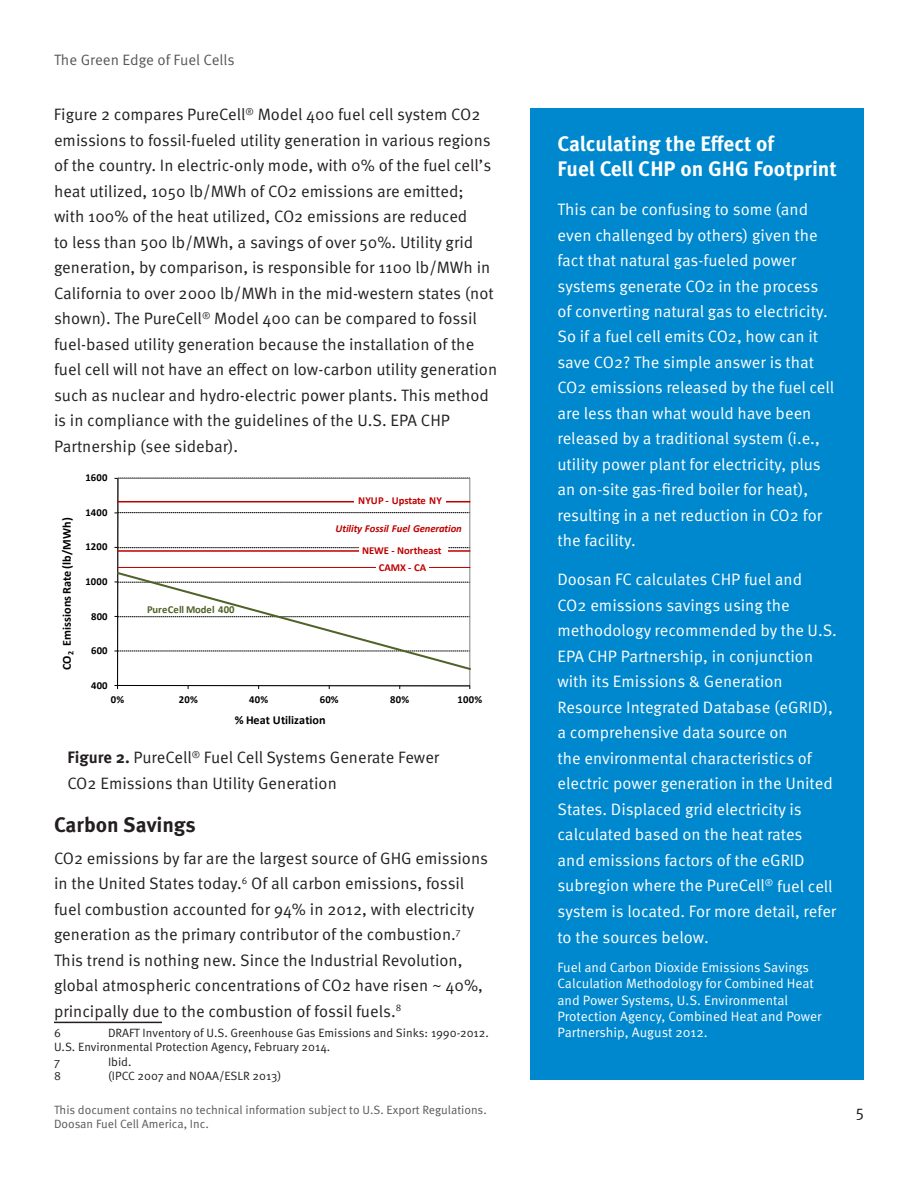
<style>
.page{position:relative;width:918px;height:1188px;background:#fff}
.page>*{position:absolute;margin:0;border:0;box-sizing:border-box;transform-origin:0 0}
.t1{font:700 21px/25.2px "Meta Pro";color:#fff}
.t2{font:700 21px "Meta Pro";color:#231f20}
.t3{font:16.5px/25.5px "Meta Pro";color:#231f20}
.t4{font:16.5px/25.5px "Meta Pro";color:#fff}
.t5{font:15px "Meta Pro";color:#57585a}
.t6{font:13.5px/16.2px "Meta Pro";color:#fff}
.t7{font:700 12.15px "Calibri";letter-spacing:.005em;color:#000}
.t8{font:12px/14.4px "Meta Pro";color:#231f20}
.t9{font:12px/14.4px "Meta Pro";color:#57585a}
.t10{font:700 10.65px "Calibri";letter-spacing:.015em;color:#000}
.t11{font:700 10.65px/17.5px "Calibri";letter-spacing:-.005em;color:#c00000;text-align:center}
.t12{font:italic 700 10.65px "Calibri";letter-spacing:-.01em;color:#c00000}
.t13{font:700 10.65px "Calibri";letter-spacing:-.005em;color:#4f6228}
.s1{font-weight:700}
</style>
<div class="page">
<hr style="left:54px;top:1022px;width:108px;height:1px;background:#231f20">
<svg style="left:114px;top:478px;width:357px;height:211px"></svg>
<hr style="left:118px;top:550px;width:352px;height:2px;background:#c00000">
<hr style="left:118px;top:501px;width:352px;height:1px;background:#c00000">
<div style="left:354px;top:492px;width:92px;height:16px;background:#fff"></div>
<div style="left:359px;top:541px;width:89px;height:17px;background:#fff"></div>
<div style="left:376px;top:559px;width:53px;height:15px;background:#fff"></div>
<div style="left:530px;top:108px;width:334px;height:972px;background:#0088ce"></div>
<p class="t5" style="left:54px;top:51px;width:182px">The Green Edge of Fuel Cells</p>
<p class="t3" style="left:54px;top:102px;width:445px">Figure 2 compares PureCell<sup>®</sup> Model 400 fuel cell system CO2 emissions to fossil-fueled utility generation in various regions of the country. In electric-only mode, with 0% of the fuel cell’s heat utilized, 1050 lb/MWh of CO2 emissions are emitted; with 100% of the heat utilized, CO2 emissions are reduced<br>to less than 500 lb/MWh, a savings of over 50%. Utility grid generation, by comparison, is responsible for 1100 lb/MWh in California to over 2000 lb/MWh in the mid-western states (not shown). The PureCell<sup>®</sup> Model 400 can be compared to fossil fuel-based utility generation because the installation of the fuel cell will not have an effect on low-carbon utility generation such as nuclear and hydro-electric power plants. This method is in compliance with the guidelines of the U.S. EPA CHP Partnership (see sidebar).</p>
<p class="t7" style="left:58px;top:670px;width:154px;rotate:-90deg">CO<sub>2</sub> Emissions Rate (lb/MWh)</p>
<p class="t10" style="left:85px;top:470px;width:24px">1600</p>
<p class="t10" style="left:85px;top:505px;width:24px">1400</p>
<p class="t10" style="left:85px;top:539px;width:24px">1200</p>
<p class="t10" style="left:85px;top:574px;width:24px">1000</p>
<p class="t10" style="left:91px;top:608px;width:18px">800</p>
<p class="t10" style="left:91px;top:643px;width:18px">600</p>
<p class="t10" style="left:91px;top:678px;width:18px">400</p>
<p class="t13" style="left:147px;top:602px;width:89px">PureCell Model 400</p>
<p class="t11" style="left:358px;top:492px;width:85px">NYUP - Upstate NY</p>
<p class="t12" style="left:335px;top:521px;width:128px">Utility Fossil Fuel Generation</p>
<p class="t11" style="left:362px;top:541px;width:81px">NEWE - Northeast<br>CAMX - CA</p>
<p class="t10" style="left:111px;top:692px;width:15px">0%</p>
<p class="t10" style="left:179px;top:692px;width:20px">20%</p>
<p class="t10" style="left:249px;top:692px;width:20px">40%</p>
<p class="t10" style="left:320px;top:692px;width:20px">60%</p>
<p class="t10" style="left:390px;top:692px;width:20px">80%</p>
<p class="t10" style="left:458px;top:692px;width:26px">100%</p>
<p class="t7" style="left:235px;top:712px;width:92px">% Heat Utilization</p>
<p class="t3" style="left:68px;top:745px;width:373px"><span class="s1">Figure 2.</span> PureCell<sup>®</sup> Fuel Cell Systems Generate Fewer<br>CO2 Emissions than Utility Generation</p>
<p class="t2" style="left:54px;top:811px;width:143px">Carbon Savings</p>
<p class="t3" style="left:54px;top:846px;width:435px">CO2 emissions by far are the largest source of GHG emissions in the United States today.<sup>6</sup> Of all carbon emissions, fossil fuel combustion accounted for 94% in 2012, with electricity generation as the primary contributor of the combustion.<sup>7<br></sup>This trend is nothing new. Since the Industrial Revolution, global atmospheric concentrations of CO2 have risen ~ 40%, principally due to the combustion of fossil fuels.<sup>8</sup></p>
<p class="t8" style="left:54px;top:1026px;width:8px">6</p>
<p class="t8" style="left:54px;top:1026px;width:436px;text-indent:54px">DRAFT Inventory of U.S. Greenhouse Gas Emissions and Sinks: 1990-2012.<br>U.S. Environmental Protection Agency, February 2014.<br>7</p>
<p class="t8" style="left:108px;top:1054px;width:25px">Ibid.</p>
<p class="t8" style="left:54px;top:1069px;width:8px">8</p>
<p class="t8" style="left:108px;top:1069px;width:175px">(IPCC 2007 and NOAA/ESLR 2013)</p>
<p class="t1" style="left:557px;top:131px;width:281px">Calculating the Effect of<br>Fuel Cell CHP on GHG Footprint</p>
<p class="t4" style="left:557px;top:197px;width:278px">This can be confusing to some (and even challenged by others) given the fact that natural gas-fueled power systems generate CO2 in the process of converting natural gas to electricity.<br>So if a fuel cell emits CO2, how can it save CO2? The simple answer is that CO2 emissions released by the fuel cell are less than what would have been released by a traditional system (i.e., utility power plant for electricity, plus an on-site gas-fired boiler for heat), resulting in a net reduction in CO2 for the facility.</p>
<p class="t4" style="left:557px;top:567px;width:281px">Doosan FC calculates CHP fuel and<br>CO2 emissions savings using the methodology recommended by the U.S.<br>EPA CHP Partnership, in conjunction with its Emissions &amp; Generation Resource Integrated Database (eGRID), a comprehensive data source on<br>the environmental characteristics of electric power generation in the United States. Displaced grid electricity is calculated based on the heat rates<br>and emissions factors of the eGRID subregion where the PureCell<sup>®</sup> fuel cell system is located. For more detail, refer to the sources below.</p>
<p class="t6" style="left:557px;top:960px;width:266px">Fuel and Carbon Dioxide Emissions Savings Calculation Methodology for Combined Heat and Power Systems, U.S. Environmental Protection Agency, Combined Heat and Power Partnership, August 2012.</p>
<p class="t9" style="left:54px;top:1103px;width:434px">This document contains no technical information subject to U.S. Export Regulations.<br>Doosan Fuel Cell America, Inc.</p>
<p class="t3" style="left:856px;top:1099px;width:10px">5</p>
</div>
